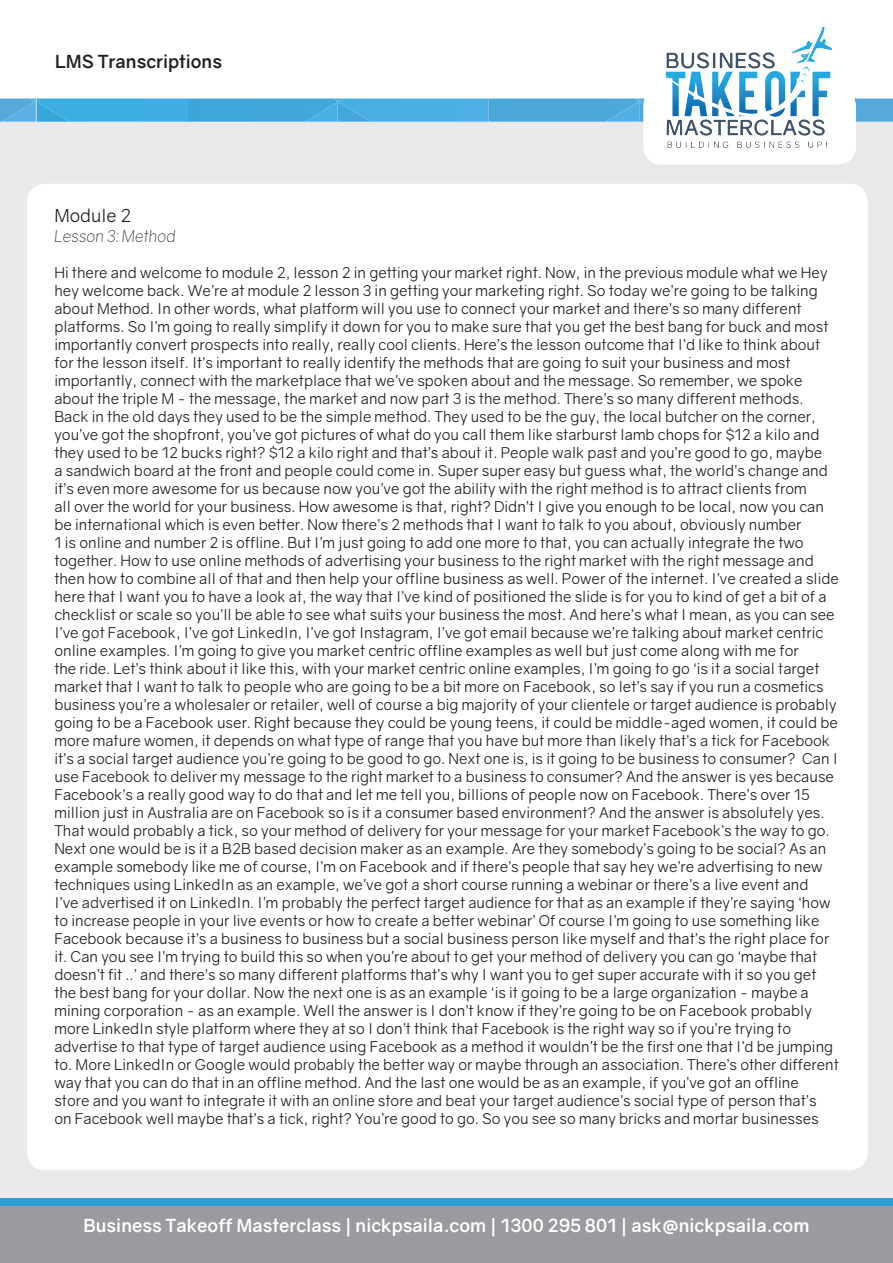
<style>
.page{position:relative;width:893px;height:1263px;background:#fff}
.page>*{position:absolute;margin:0;border:0;box-sizing:border-box;transform-origin:0 0}
.t1{font:700 18px "Gravity";color:#fff}
.t2{font:700 18px "Gravity";color:#231f20}
.t3{font:18px "Gravity";color:#231f20}
.t4{font:italic 300 16.5px "Gravity";color:#231f20}
.t5{font:15px/18px "Gravity";color:#231f20}
</style>
<div class="page">
<div style="left:0;top:122px;width:893px;height:1079px;background:#e9e9e9"></div>
<div style="left:0;top:1202px;width:893px;height:61px;background:#999b9e"></div>
<svg style="left:0;top:99px;width:893px;height:23px;background:#49acde"></svg>
<div style="left:643px;top:88px;width:213px;height:76px;background:#fff;border-radius:18px"></div>
<img style="left:665px;top:26px;width:168px;height:122px">
<div style="left:0;top:1198px;width:893px;height:8px;background:#2fa0d5"></div>
<div style="left:27px;top:184px;width:841px;height:986px;background:#fff;border-radius:18px"></div>
<p class="t2" style="left:55px;top:50px;width:168px">LMS Transcriptions</p>
<p class="t3" style="left:54px;top:204px;width:78px">Module 2</p>
<p class="t4" style="left:54px;top:226px;width:123px">Lesson 3: Method</p>
<p class="t5" style="left:54px;top:263px;width:786px">Hi there and welcome to module 2, lesson 2 in getting your market right. Now, in the previous module what we Hey hey welcome back. We’re at module 2 lesson 3 in getting your marketing right. So today we’re going to be talking about Method. In other words, what platform will you use to connect your market and there’s so many different platforms. So I’m going to really simplify it down for you to make sure that you get the best bang for buck and most importantly convert prospects into really, really cool clients. Here’s the lesson outcome that I’d like to think about for the lesson itself. It’s important to really identify the methods that are going to suit your business and most importantly, connect with the marketplace that we’ve spoken about and the message. So remember, we spoke about the triple M - the message, the market and now part 3 is the method. There’s so many different methods.<br>Back in the old days they used to be the simple method. They used to be the guy, the local butcher on the corner, you’ve got the shopfront, you’ve got pictures of what do you call them like starburst lamb chops for $12 a kilo and they used to be 12 bucks right? $12 a kilo right and that’s about it. People walk past and you’re good to go, maybe<br>a sandwich board at the front and people could come in. Super super easy but guess what, the world’s change and it’s even more awesome for us because now you’ve got the ability with the right method is to attract clients from<br>all over the world for your business. How awesome is that, right? Didn’t I give you enough to be local, now you can be international which is even better. Now there’s 2 methods that I want to talk to you about, obviously number<br>1 is online and number 2 is offline. But I’m just going to add one more to that, you can actually integrate the two together. How to use online methods of advertising your business to the right market with the right message and then how to combine all of that and then help your offline business as well. Power of the internet. I’ve created a slide here that I want you to have a look at, the way that I’ve kind of positioned the slide is for you to kind of get a bit of a checklist or scale so you’ll be able to see what suits your business the most. And here’s what I mean, as you can see I’ve got Facebook, I’ve got LinkedIn, I’ve got Instagram, I’ve got email because we’re talking about market centric online examples. I’m going to give you market centric offline examples as well but just come along with me for<br>the ride. Let’s think about it like this, with your market centric online examples, I’m going to go ‘is it a social target market that I want to talk to people who are going to be a bit more on Facebook, so let’s say if you run a cosmetics business you’re a wholesaler or retailer, well of course a big majority of your clientele or target audience is probably going to be a Facebook user. Right because they could be young teens, it could be middle-aged women, it could be more mature women, it depends on what type of range that you have but more than likely that’s a tick for Facebook it’s a social target audience you’re going to be good to go. Next one is, is it going to be business to consumer? Can I use Facebook to deliver my message to the right market to a business to consumer? And the answer is yes because Facebook’s a really good way to do that and let me tell you, billions of people now on Facebook. There’s over 15 million just in Australia are on Facebook so is it a consumer based environment? And the answer is absolutely yes.<br>That would probably a tick, so your method of delivery for your message for your market Facebook’s the way to go.<br>Next one would be is it a B2B based decision maker as an example. Are they somebody’s going to be social? As an example somebody like me of course, I’m on Facebook and if there’s people that say hey we’re advertising to new techniques using LinkedIn as an example, we’ve got a short course running a webinar or there’s a live event and<br>I’ve advertised it on LinkedIn. I’m probably the perfect target audience for that as an example if they’re saying ‘how to increase people in your live events or how to create a better webinar’ Of course I’m going to use something like Facebook because it’s a business to business but a social business person like myself and that’s the right place for it. Can you see I’m trying to build this so when you’re about to get your method of delivery you can go ‘maybe that doesn’t fit ..’ and there’s so many different platforms that’s why I want you to get super accurate with it so you get the best bang for your dollar. Now the next one is as an example ‘is it going to be a large organization - maybe a mining corporation - as an example. Well the answer is I don’t know if they’re going to be on Facebook probably more LinkedIn style platform where they at so I don’t think that Facebook is the right way so if you’re trying to advertise to that type of target audience using Facebook as a method it wouldn’t be the first one that I’d be jumping to. More LinkedIn or Google would probably the better way or maybe through an association. There’s other different way that you can do that in an offline method. And the last one would be as an example, if you’ve got an offline<br>store and you want to integrate it with an online store and beat your target audience’s social type of person that’s<br>on Facebook well maybe that’s a tick, right? You’re good to go. So you see so many bricks and mortar businesses</p>
<p class="t1" style="left:83px;top:1214px;width:727px">Business Takeoff Masterclass | nickpsaila.com | 1300 295 801 | ask@nickpsaila.com</p>
</div>
